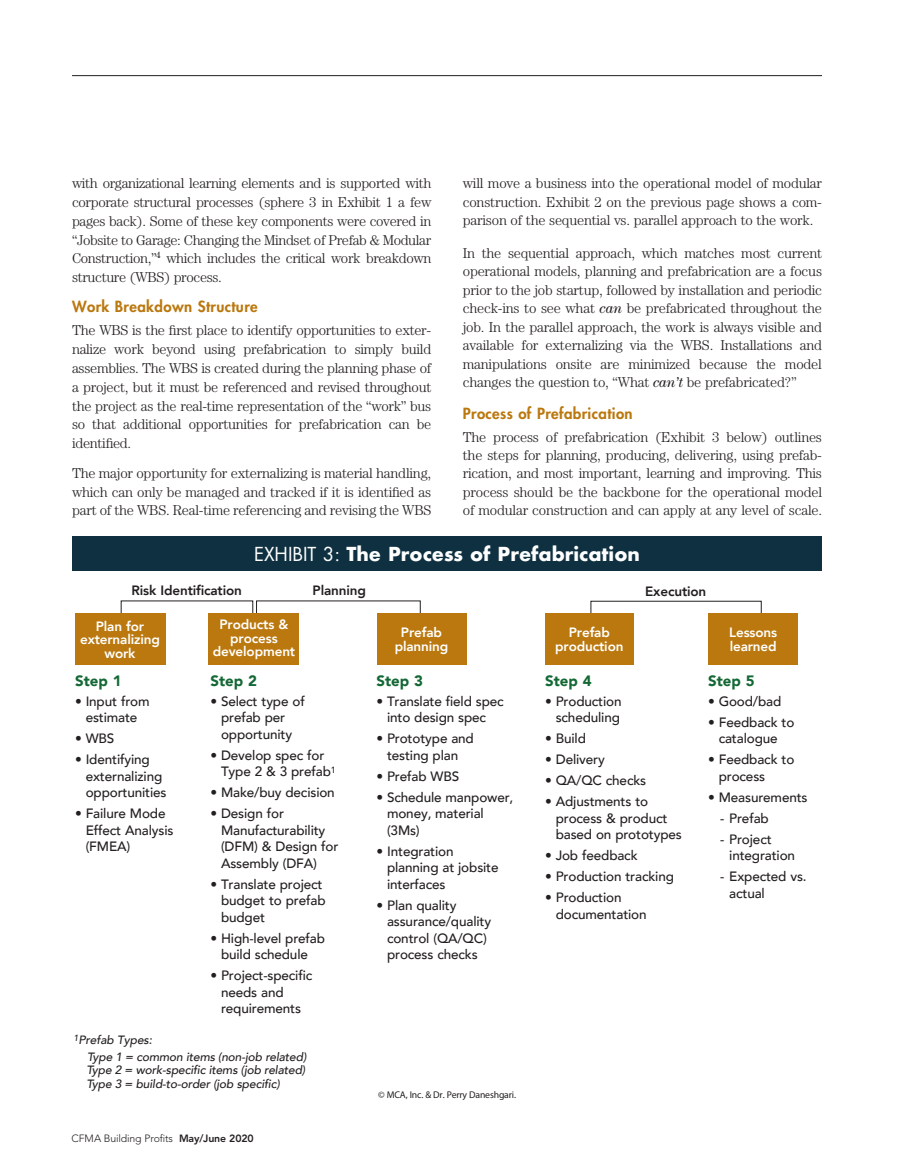
<style>
.page{position:relative;width:905px;height:1175px;background:#fff}
.page>*{position:absolute;margin:0;border:0;box-sizing:border-box;transform-origin:0 0}
.t1{font:700 18.75px "Futura";color:#fff}
._2_Sub_Toolbox_2015{font:800 15px "Futura";letter-spacing:.025em;color:#ba780e}
._1_Sub_Toolbox_2015{font:900 15px "Avenir";color:#146835}
.Text_Toolbox_2015{font:300 14.25px/18.5px "Century";letter-spacing:-.015em;color:#231f20;text-align:justify}
.t2{font:500 13.5px/16.5px "Avenir";letter-spacing:-.01em;color:#231f20}
.t3{font:800 13.5px/13.5px "Avenir";letter-spacing:-.01em;color:#fff;text-align:center}
.t4{font:800 13.5px "Avenir";letter-spacing:-.01em;color:#231f20}
.t5{font:italic 500 12px/13.5px "Avenir";letter-spacing:-.01em;color:#231f20;text-align:justify}
.t6{font:300 10.5px "Avenir LT Std";letter-spacing:-.015em;color:#231f20}
.t7{font:9.75px "Myriad Pro";letter-spacing:-.015em;color:#231f20}
.s1{font-weight:400;font-style:italic}
.s2{font-weight:400}
.s3{font-weight:800}
</style>
<div class="page">
<div style="left:75px;top:613px;width:90px;height:51px;background:#ba780e"></div>
<div style="left:209px;top:613px;width:90px;height:51px;background:#ba780e"></div>
<div style="left:376px;top:613px;width:90px;height:51px;background:#ba780e"></div>
<div style="left:590px;top:601px;width:171px;height:50px;border:1px solid #231f20"></div>
<div style="left:545px;top:613px;width:88px;height:51px;background:#ba780e"></div>
<div style="left:708px;top:613px;width:90px;height:51px;background:#ba780e"></div>
<div style="left:72px;top:537px;width:750px;height:34px;background:#0e3040"></div>
<hr style="left:72px;top:75px;width:750px;height:1px;background:#231f20">
<p class="Text_Toolbox_2015" style="left:72px;top:174px;width:361px">with organizational learning elements and is supported with corporate structural processes (sphere 3 in Exhibit 1 a few pages back). Some of these key components were covered in “Jobsite to Garage: Changing the Mindset of Prefab &amp; Modular Construction,”<sup>4</sup> which includes the critical work breakdown structure (WBS) process.</p>
<p class="_2_Sub_Toolbox_2015" style="left:72px;top:297px;width:187px">Work Breakdown Structure</p>
<p class="Text_Toolbox_2015" style="left:72px;top:321px;width:361px">The WBS is the first place to identify opportunities to exter&shy;nalize work beyond using prefabrication to simply build assemblies. The WBS is created during the planning phase of a project, but it must be referenced and revised throughout the project as the real-time representation of the “work” bus so that additional opportunities for prefabrication can be identified.</p>
<p class="Text_Toolbox_2015" style="left:72px;top:464px;width:361px">The major opportunity for externalizing is material handling, which can only be managed and tracked if it is identified as part of the WBS. Real-time referencing and revising the WBS</p>
<p class="Text_Toolbox_2015" style="left:463px;top:174px;width:361px">will move a business into the operational model of modular construction. Exhibit 2 on the previous page shows a com&shy;parison of the sequential vs. parallel approach to the work.</p>
<p class="Text_Toolbox_2015" style="left:463px;top:244px;width:361px">In the sequential approach, which matches most current operational models, planning and prefabrication are a focus prior to the job startup, followed by installation and periodic check-ins to see what <span class="s1">can</span> be prefabricated throughout the job. In the parallel approach, the work is always visible and available for externalizing via the WBS. Installations and manipulations onsite are minimized because the model changes the question to, “What <span class="s1">can’t</span> be prefabricated?”</p>
<p class="_2_Sub_Toolbox_2015" style="left:463px;top:403px;width:171px">Process of Prefabrication</p>
<p class="Text_Toolbox_2015" style="left:463px;top:427px;width:361px">The process of prefabrication (Exhibit 3 below) outlines the steps for planning, producing, delivering, using prefab&shy;rication, and most important, learning and improving. This process should be the backbone for the operational model of modular construction and can apply at any level of scale.</p>
<p class="t1" style="left:254px;top:540px;width:387px"><span class="s2">EXHIBIT 3:</span> The Process of Prefabrication</p>
<p class="t4" style="left:131px;top:579px;width:112px">Risk Identification</p>
<p class="t4" style="left:312px;top:579px;width:55px">Planning</p>
<p class="t4" style="left:645px;top:581px;width:63px">Execution</p>
<p class="t3" style="left:555px;top:626px;width:70px">Prefab production</p>
<p class="t3" style="left:729px;top:626px;width:49px;text-align:left">Lessons learned</p>
<p class="_1_Sub_Toolbox_2015" style="left:210px;top:668px;width:48px">Step 2</p>
<p class="t2" style="left:221px;top:692px;width:85px;text-indent:-11px">• Select type of prefab per opportunity</p>
<p class="t2" style="left:221px;top:746px;width:116px;text-indent:-11px">• Develop spec for<br>Type 2 &amp; 3 prefab<sup>1</sup></p>
<p class="t2" style="left:210px;top:783px;width:126px">• Make/buy decision</p>
<p class="t2" style="left:221px;top:804px;width:119px;text-indent:-11px">• Design for<br>Manufacturability (DFM) &amp; Design for<br>Assembly (DFA)</p>
<p class="t2" style="left:221px;top:875px;width:106px;text-indent:-11px">• Translate project budget to prefab budget</p>
<p class="t2" style="left:210px;top:929px;width:116px;text-align:center">• High-level prefab build schedule</p>
<p class="t2" style="left:221px;top:966px;width:93px;text-indent:-11px">• Project-specific needs and requirements</p>
<p class="t3" style="left:80px;top:619px;width:81px">Plan for externalizing work</p>
<p class="t3" style="left:213px;top:617px;width:84px">Products &amp; process development</p>
<p class="t3" style="left:395px;top:626px;width:55px">Prefab planning</p>
<p class="_1_Sub_Toolbox_2015" style="left:75px;top:668px;width:48px">Step 1</p>
<p class="t2" style="left:75px;top:692px;width:76px;text-align:center">• Input from estimate</p>
<p class="t2" style="left:75px;top:729px;width:41px">• WBS</p>
<p class="t2" style="left:86px;top:750px;width:82px;text-indent:-11px">• Identifying externalizing opportunities</p>
<p class="t2" style="left:86px;top:804px;width:89px;text-indent:-11px">• Failure Mode<br>Effect Analysis (FMEA)</p>
<p class="_1_Sub_Toolbox_2015" style="left:376px;top:668px;width:48px">Step 3</p>
<p class="t2" style="left:376px;top:692px;width:129px;text-align:center">• Translate field spec into design spec</p>
<p class="t2" style="left:376px;top:729px;width:99px;text-align:center">• Prototype and testing plan</p>
<p class="t2" style="left:376px;top:767px;width:84px">• Prefab WBS</p>
<p class="t2" style="left:387px;top:788px;width:128px;text-indent:-11px">• Schedule manpower, money, material (3Ms)</p>
<p class="t2" style="left:387px;top:842px;width:113px;text-indent:-11px">• Integration planning at jobsite interfaces</p>
<p class="t2" style="left:387px;top:896px;width:106px;text-indent:-11px">• Plan quality assurance/quality control (QA/QC) process checks</p>
<p class="_1_Sub_Toolbox_2015" style="left:545px;top:668px;width:48px">Step 4</p>
<p class="t2" style="left:545px;top:692px;width:78px;text-align:right">• Production scheduling</p>
<p class="t2" style="left:545px;top:729px;width:42px">• Build</p>
<p class="t2" style="left:545px;top:750px;width:61px">• Delivery</p>
<p class="t2" style="left:545px;top:771px;width:103px">• QA/QC checks</p>
<p class="t2" style="left:555px;top:792px;width:128px;text-indent:-11px">• Adjustments to process &amp; product based on prototypes</p>
<p class="t2" style="left:545px;top:846px;width:94px">• Job feedback</p>
<p class="t2" style="left:545px;top:867px;width:130px">• Production tracking</p>
<p class="t2" style="left:555px;top:888px;width:92px;text-indent:-11px">• Production documentation</p>
<p class="_1_Sub_Toolbox_2015" style="left:708px;top:668px;width:48px">Step 5</p>
<p class="t2" style="left:708px;top:692px;width:75px">• Good/bad</p>
<p class="t2" style="left:708px;top:713px;width:88px;text-align:center">• Feedback to catalogue</p>
<p class="t2" style="left:718px;top:750px;width:77px;text-indent:-11px">• Feedback to process</p>
<p class="t2" style="left:708px;top:788px;width:101px">• Measurements</p>
<p class="t2" style="left:720px;top:809px;width:50px">- Prefab</p>
<p class="t2" style="left:729px;top:830px;width:67px;text-indent:-9px">- Project integration</p>
<p class="t2" style="left:729px;top:867px;width:79px;text-indent:-9px">- Expected vs. actual</p>
<p class="t5" style="left:74px;top:1033px;width:80px"><sup>1</sup>Prefab Types:</p>
<p class="t5" style="left:86px;top:1050px;width:221px">Type 1 = common items (non-job related)<br>Type 2 = work-specific items (job related)<br>Type 3 = build-to-order (job specific)</p>
<p class="t6" style="left:71px;top:1132px;width:184px">CFMA Building Profits <span class="s3">May/June 2020</span></p>
<p class="t7" style="left:378px;top:1088px;width:139px">© MCA, Inc. &amp; Dr. Perry Daneshgari.</p>
</div>
